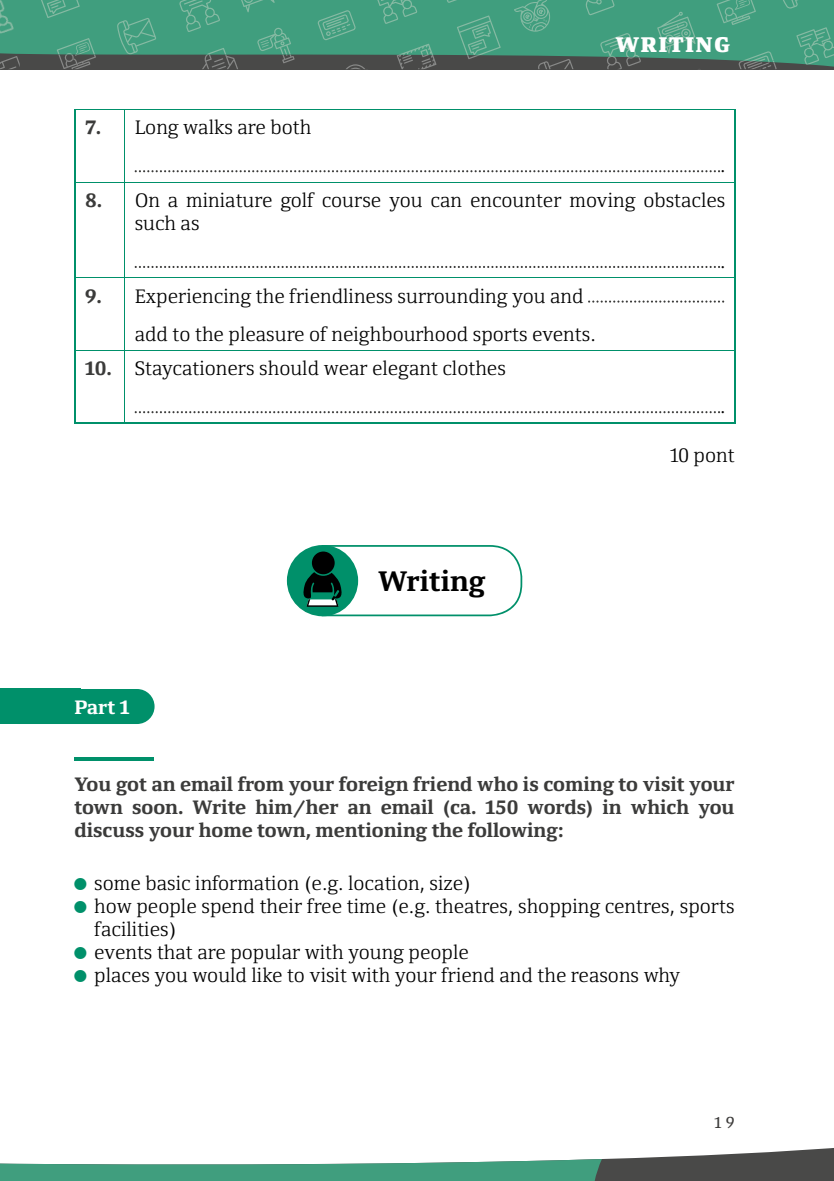
<style>
.page{position:relative;width:834px;height:1181px;background:#fff}
.page>*{position:absolute;margin:0;border:0;box-sizing:border-box;transform-origin:0 0}
.t1{font:700 28px "Yefimov Serif";color:#000}
.t2{font:900 21px "Yefimov Serif";letter-spacing:.06em;color:#fff}
.t3{font:300 19.25px/23.1px "Yefimov Serif";color:#000}
.t4{font:700 19.25px/23.1px "Yefimov Serif";color:#3b3b3a;text-align:justify}
.t5{font:700 19.25px "Yefimov Serif";color:#fff}
.t6{font:15.75px "Yefimov Serif";color:#3c3b3a}
.s1{font-weight:700;color:#3b3b3a}
.s2{color:#00906a}
</style>
<div class="page">
<svg style="left:0;top:1148px;width:833px;height:33px"></svg>
<svg style="left:0;top:0;width:833px;height:69px;background:#428c72"></svg>
<svg style="left:202px;top:48px;width:36px;height:21px"></svg>
<svg style="left:257px;top:28px;width:37px;height:35px"></svg>
<svg style="left:117px;top:18px;width:39px;height:36px"></svg>
<svg style="left:179px;top:0;width:41px;height:32px"></svg>
<svg style="left:241px;top:0;width:33px;height:12px"></svg>
<svg style="left:57px;top:38px;width:39px;height:31px"></svg>
<svg style="left:41px;top:0;width:39px;height:18px"></svg>
<svg style="left:317px;top:10px;width:39px;height:30px"></svg>
<svg style="left:377px;top:0;width:40px;height:24px"></svg>
<svg style="left:446px;top:0;width:11px;height:3px"></svg>
<svg style="left:456px;top:15px;width:44px;height:44px;background:#4d9c80"></svg>
<svg style="left:396px;top:44px;width:40px;height:25px"></svg>
<svg style="left:514px;top:0;width:37px;height:32px"></svg>
<svg style="left:738px;top:51px;width:38px;height:19px"></svg>
<svg style="left:796px;top:27px;width:37px;height:38px"></svg>
<svg style="left:782px;top:0;width:16px;height:9px"></svg>
<svg style="left:716px;top:0;width:39px;height:25px"></svg>
<svg style="left:600px;top:33px;width:41px;height:36px"></svg>
<svg style="left:657px;top:12px;width:38px;height:41px;background:#51a487"></svg>
<svg style="left:585px;top:0;width:29px;height:15px"></svg>
<div style="left:0;top:689px;width:80px;height:35px;background:#00906a"></div>
<div style="left:0;top:689px;width:154px;height:35px;background:#00906a;border-radius:18px"></div>
<hr style="left:74px;top:757px;width:80px;height:4px;background:#00906a">
<hr style="left:74px;top:109px;width:51px;height:1px;background:#00906a">
<hr style="left:125px;top:109px;width:610px;height:1px;background:#00906a">
<hr style="left:124px;top:110px;width:1px;height:72px;background:#00906a">
<hr style="left:76px;top:182px;width:49px;height:1px;background:#00906a">
<hr style="left:125px;top:182px;width:609px;height:1px;background:#00906a">
<hr style="left:124px;top:183px;width:1px;height:94px;background:#00906a">
<hr style="left:76px;top:277px;width:49px;height:1px;background:#00906a">
<hr style="left:125px;top:277px;width:609px;height:1px;background:#00906a">
<hr style="left:124px;top:278px;width:1px;height:72px;background:#00906a">
<hr style="left:76px;top:350px;width:49px;height:1px;background:#00906a">
<hr style="left:125px;top:350px;width:609px;height:1px;background:#00906a">
<hr style="left:124px;top:351px;width:1px;height:71px;background:#00906a">
<hr style="left:74px;top:110px;width:2px;height:72px;background:#00906a">
<hr style="left:734px;top:110px;width:1px;height:72px;background:#00906a">
<hr style="left:74px;top:182px;width:2px;height:96px;background:#00906a">
<hr style="left:734px;top:182px;width:1px;height:96px;background:#00906a">
<hr style="left:74px;top:278px;width:2px;height:72px;background:#00906a">
<hr style="left:734px;top:278px;width:1px;height:72px;background:#00906a">
<hr style="left:74px;top:350px;width:2px;height:72px;background:#00906a">
<hr style="left:734px;top:350px;width:1px;height:72px;background:#00906a">
<hr style="left:74px;top:422px;width:51px;height:2px;background:#00906a">
<hr style="left:125px;top:422px;width:610px;height:2px;background:#00906a">
<svg style="left:135px;top:170px;width:585px;height:2px"></svg>
<svg style="left:135px;top:266px;width:585px;height:2px"></svg>
<svg style="left:588px;top:300px;width:136px;height:3px"></svg>
<svg style="left:135px;top:411px;width:585px;height:2px"></svg>
<svg style="left:287px;top:545px;width:235px;height:71px"></svg>
<img style="left:0;top:0;width:20px;height:53px">
<p class="t3" style="left:85px;top:116px;width:228px"><span class="s1">7.</span> Long walks are both</p>
<p class="t2" style="left:615px;top:31px;width:115px">WRITING</p>
<p class="t3" style="left:720px;top:154px;width:7px">.</p>
<p class="t3" style="left:135px;top:188px;width:592px;text-indent:-50px"><span class="s1">8.</span> On a miniature golf course you can encounter moving obstacles such as</p>
<p class="t3" style="left:720px;top:250px;width:7px">.</p>
<p class="t3" style="left:135px;top:277px;width:462px;line-height:38px;text-indent:-50px"><span class="s1">9.</span> Experiencing the friendliness surrounding you and add to the pleasure of neighbourhood sports events.</p>
<p class="t3" style="left:85px;top:357px;width:422px"><span class="s1">10.</span> Staycationers should wear elegant clothes</p>
<p class="t3" style="left:720px;top:395px;width:7px">.</p>
<p class="t3" style="left:670px;top:443px;width:66px">10 pont</p>
<p class="t5" style="left:74px;top:695px;width:57px">Part 1</p>
<h1 class="t1" style="left:378px;top:564px;width:109px">Writing</h1>
<p class="t4" style="left:74px;top:772px;width:661px">You got an email from your foreign friend who is coming to visit your town soon. Write him/her an email (ca. 150 words) in which you discuss your home town, mentioning the following:</p>
<p class="t3" style="left:74px;top:871px;width:398px"><span class="s2">○</span> some basic information (e.g. location, size)</p>
<p class="t3" style="left:94px;top:894px;width:641px;text-indent:-20px"><span class="s2">○</span> how people spend their free time (e.g. theatres, shopping centres, sports facilities)</p>
<p class="t3" style="left:74px;top:941px;width:396px"><span class="s2">○</span> events that are popular with young people</p>
<p class="t3" style="left:74px;top:964px;width:607px"><span class="s2">○</span> places you would like to visit with your friend and the reasons why</p>
<p class="t6" style="left:714px;top:1112px;width:22px">1 9</p>
</div>
